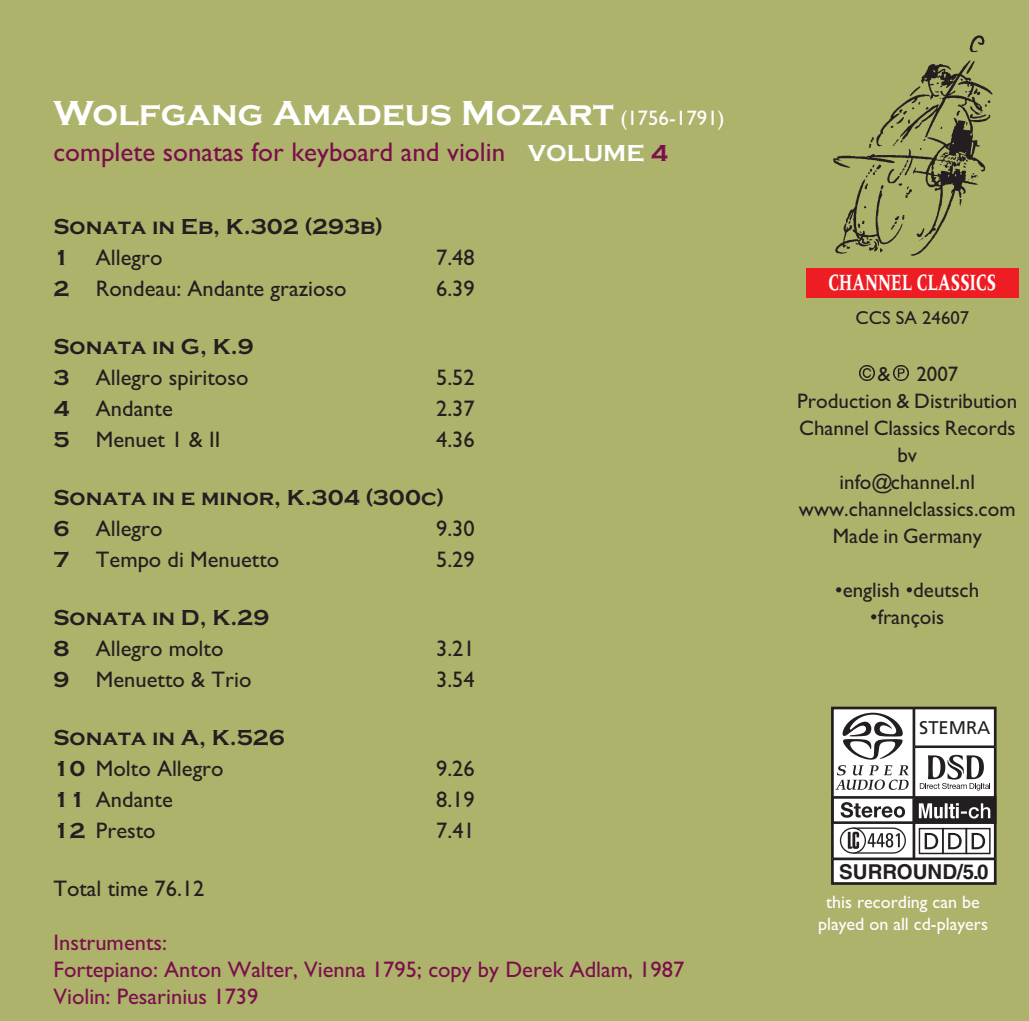
<style>
.page{position:relative;width:1029px;height:1021px;background:#fff}
.page>*{position:absolute;margin:0;border:0;box-sizing:border-box;transform-origin:0 0}
.t1{font:700 36px "Copperplate Gothic";color:#fff}
.t2{font:27px "Gill Sans";color:#7b0f4b}
.t3{font:700 24px "Meridien";color:#fff;scale:.65 1}
.t4{font:22.5px "Gill Sans";color:#231f20}
.t5{font:700 22.5px "Copperplate Gothic";color:#231f20}
.t6{font:22.5px/27px "Gill Sans";color:#7b0f4b}
.t7{font:21px "Gill Sans";color:#231f20}
.t8{font:700 20.4px "Helvetica";color:#231f20}
.t9{font:18.6px "Gill Sans";color:#231f20}
.t10{font:18.3px "Frutiger";color:#231f20}
.t11{font:18px/21.6px "Gill Sans";color:#fff;text-align:center}
.s1{font-family:"Gill Sans";font-weight:400;font-size:21px}
.s2{font-family:"Copperplate Gothic";font-weight:700;font-size:24px;color:#fff}
.s3{font-family:"Copperplate Gothic";font-weight:700;font-size:24px}
.s4{font-family:"Copperplate Gothic";font-weight:700}
</style>
<div class="page">
<div style="left:0;top:0;width:1029px;height:1020px;background:#aeb36c"></div>
<img style="left:894px;top:365px;width:15px;height:15px">
<img style="left:859px;top:365px;width:15px;height:15px">
<img style="left:833px;top:35px;width:160px;height:221px">
<div style="left:806px;top:268px;width:213px;height:30px;background:#ee1d23"></div>
<div style="left:832px;top:708px;width:163px;height:175px;background:#fff"></div>
<div style="left:831px;top:706px;width:166px;height:178px;border:3px solid #231f20"></div>
<svg style="left:836px;top:712px;width:73px;height:77px"></svg>
<svg style="left:920px;top:754px;width:70px;height:36px"></svg>
<svg style="left:831px;top:796px;width:165px;height:58px"></svg>
<hr style="left:913px;top:708px;width:2px;height:90px;background:#231f20">
<hr style="left:913px;top:823px;width:2px;height:35px;background:#231f20">
<hr style="left:914px;top:745px;width:82px;height:3px;background:#231f20">
<hr style="left:832px;top:857px;width:163px;height:3px;background:#231f20">
<h1 class="t1" style="left:53px;top:92px;width:673px">Wolfgang Amadeus Mozart <span class="s1">(1756-1791)</span></h1>
<p class="t2" style="left:53px;top:136px;width:616px">complete sonatas for keyboard and violin <span class="s2">VOLUME</span> <span class="s3">4</span></p>
<p class="t5" style="left:53px;top:213px;width:331px">Sonata in Eb, K.302 (293b)</p>
<p class="t4" style="left:53px;top:244px;width:111px"><span class="s4">1</span> Allegro</p>
<p class="t4" style="left:436px;top:244px;width:40px">7.48</p>
<p class="t4" style="left:53px;top:275px;width:295px"><span class="s4">2</span> Rondeau: Andante grazioso</p>
<p class="t4" style="left:436px;top:275px;width:40px">6.39</p>
<p class="t5" style="left:53px;top:333px;width:202px">Sonata in G, K.9</p>
<p class="t4" style="left:53px;top:364px;width:197px"><span class="s4">3</span> Allegro spiritoso</p>
<p class="t4" style="left:436px;top:364px;width:40px">5.52</p>
<p class="t4" style="left:53px;top:395px;width:121px"><span class="s4">4</span> Andante</p>
<p class="t4" style="left:436px;top:395px;width:40px">2.37</p>
<p class="t4" style="left:53px;top:426px;width:168px"><span class="s4">5</span> Menuet 1 &amp; II</p>
<p class="t4" style="left:436px;top:426px;width:40px">4.36</p>
<p class="t5" style="left:53px;top:484px;width:392px">Sonata in e minor, K.304 (300c)</p>
<p class="t4" style="left:53px;top:515px;width:111px"><span class="s4">6</span> Allegro</p>
<p class="t4" style="left:436px;top:515px;width:40px">9.30</p>
<p class="t4" style="left:53px;top:546px;width:227px"><span class="s4">7</span> Tempo di Menuetto</p>
<p class="t4" style="left:436px;top:546px;width:40px">5.29</p>
<p class="t5" style="left:53px;top:604px;width:217px">Sonata in D, K.29</p>
<p class="t4" style="left:53px;top:635px;width:171px"><span class="s4">8</span> Allegro molto</p>
<p class="t4" style="left:436px;top:635px;width:40px">3.21</p>
<p class="t4" style="left:53px;top:666px;width:199px"><span class="s4">9</span> Menuetto &amp; Trio</p>
<p class="t4" style="left:436px;top:666px;width:40px">3.54</p>
<p class="t5" style="left:53px;top:724px;width:233px">Sonata in A, K.526</p>
<p class="t4" style="left:53px;top:755px;width:172px"><span class="s4">10</span> Molto Allegro</p>
<p class="t4" style="left:436px;top:755px;width:40px">9.26</p>
<p class="t4" style="left:53px;top:786px;width:121px"><span class="s4">11</span> Andante</p>
<p class="t4" style="left:436px;top:786px;width:40px">8.19</p>
<p class="t4" style="left:53px;top:817px;width:104px"><span class="s4">12</span> Presto</p>
<p class="t4" style="left:436px;top:817px;width:40px">7.41</p>
<p class="t4" style="left:53px;top:875px;width:153px">Total time 76.12</p>
<p class="t6" style="left:53px;top:929px;width:632px">Instruments:<br>Fortepiano: Anton Walter, Vienna 1795; copy by Derek Adlam, 1987<br>Violin: Pesarinius 1739</p>
<p class="t3" style="left:828px;top:273px;width:260px">CHANNEL CLASSICS</p>
<p class="t9" style="left:856px;top:306px;width:115px">CCS SA 24607</p>
<p class="t7" style="left:877px;top:361px;width:83px">&amp; 2007</p>
<p class="t7" style="left:797px;top:388px;width:222px">Production &amp; Distribution</p>
<p class="t7" style="left:799px;top:415px;width:218px">Channel Classics Records</p>
<p class="t7" style="left:897px;top:442px;width:21px">bv</p>
<p class="t7" style="left:840px;top:469px;width:137px">info@channel.nl</p>
<p class="t7" style="left:799px;top:496px;width:218px">www.channelclassics.com</p>
<p class="t7" style="left:833px;top:523px;width:151px">Made in Germany</p>
<p class="t7" style="left:835px;top:577px;width:146px">•english •deutsch</p>
<p class="t7" style="left:870px;top:604px;width:75px">•françois</p>
<p class="t10" style="left:919px;top:719px;width:73px">STEMRA</p>
<p class="t8" style="left:839px;top:863px;width:151px">SURROUND/5.0</p>
<p class="t11" style="left:818px;top:891px;width:171px">this recording can be played on all cd-players</p>
</div>
